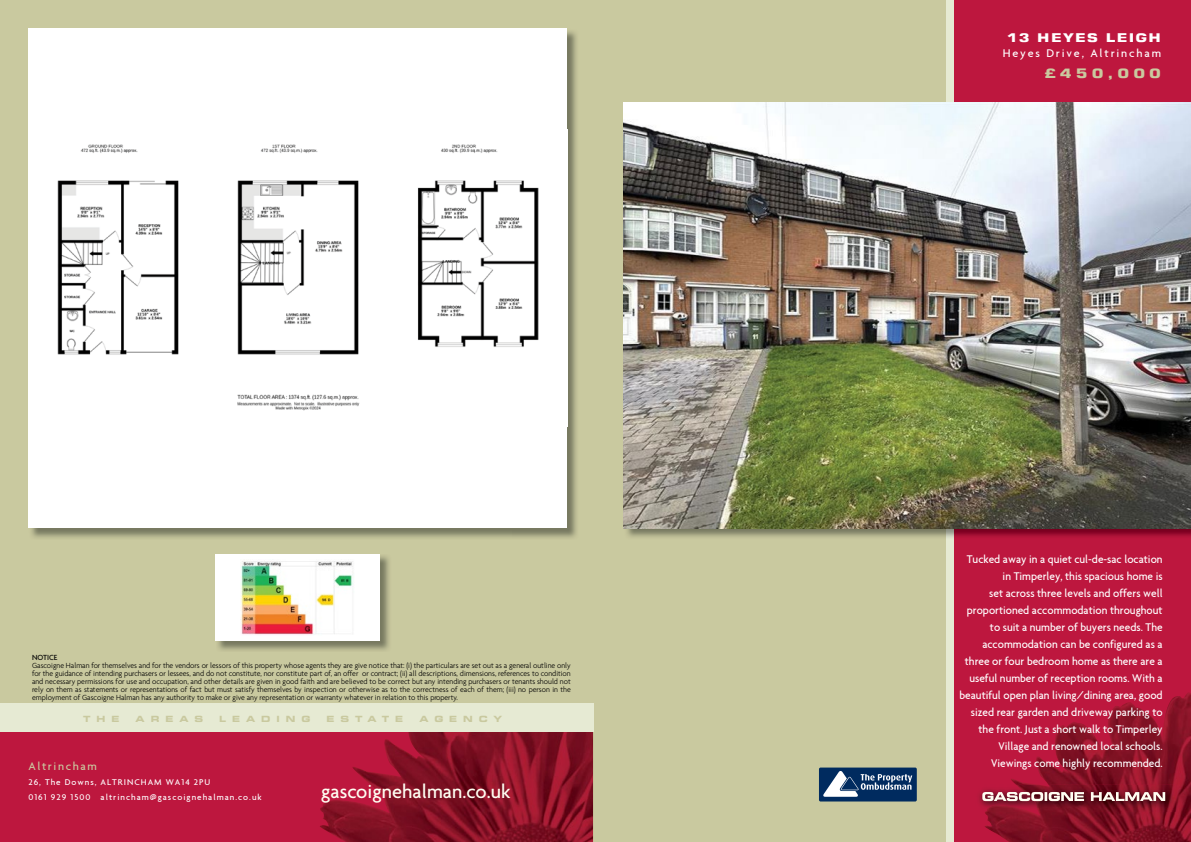
<style>
.page{position:relative;width:1191px;height:842px;background:#fff}
.page>*{position:absolute;margin:0;border:0;box-sizing:border-box;transform-origin:0 0}
.t1{font:500 20.3px "Agenda";color:#fffef2}
.t2{font:700 13px "Square 721 BT";letter-spacing:.24em;color:#cac99f;scale:1.3 1}
.t3{font:500 12px/17px "Agenda";color:#fff;text-align:right;scale:.94 1}
.t4{font:500 12px "Agenda";letter-spacing:.15em;color:#fff}
.t5{font:700 12px "Square 721 BT";letter-spacing:.085em;color:#fff;scale:1.3 1}
.t6{font:500 12px "Agenda";letter-spacing:.13em;color:#cac99f}
.t7{font:500 9px/15px "Agenda";letter-spacing:.11em;color:#fff}
.t8{font:700 expanded 8.5px "Square 721 BT";letter-spacing:.705em;color:#c9c99f}
.t9{font:300 8px/8px "Agenda";color:#000;text-align:justify}
.t10{font:500 8px "Agenda";color:#000}
</style>
<div class="page">
<div style="left:0;top:0;width:974px;height:842px;background:#c9c99f"></div>
<div style="left:950px;top:0;width:241px;height:842px;background:#bd173e"></div>
<div style="left:946px;top:0;width:7px;height:842px;background:#e6ead3"></div>
<img style="left:985px;top:692px;width:206px;height:150px">
<img style="left:979px;top:790px;width:6px;height:17px">
<img style="left:985px;top:785px;width:191px;height:27px">
<svg style="left:982px;top:792px;width:102px;height:9px"></svg>
<svg style="left:1090px;top:792px;width:75px;height:9px"></svg>
<div style="left:819px;top:767px;width:97px;height:34px;background:#002b5f;border-radius:2px"></div>
<svg style="left:823px;top:771px;width:89px;height:26px"></svg>
<div style="left:0;top:723px;width:585px;height:119px;background:#bd173e"></div>
<img style="left:320px;top:732px;width:273px;height:110px">
<div style="left:0;top:704px;width:593px;height:28px;background:#e6ead3"></div>
<img style="left:624px;top:528px;width:567px;height:11px">
<img style="left:624px;top:102px;width:567px;height:426px">
<img style="left:31px;top:31px;width:546px;height:507px">
<div style="left:28px;top:28px;width:539px;height:500px;background:#fff"></div>
<img style="left:57px;top:144px;width:482px;height:267px">
<img style="left:216px;top:556px;width:174px;height:95px">
<div style="left:216px;top:554px;width:164px;height:86px;background:#fff"></div>
<img style="left:241px;top:561px;width:112px;height:74px">
<p class="t10" style="left:32px;top:652px;width:27px">NOTICE</p>
<p class="t9" style="left:32px;top:661px;width:540px">Gascoigne Halman for themselves and for the vendors or lessors of this property whose agents they are give notice that: (i) the particulars are set out as a general outline only for the guidance of intending purchasers or lessees, and do not constitute, nor constitute part of, an offer or contract; (ii) all descriptions, dimensions, references to condition and necessary permissions for use and occupation, and other details are given in good faith and are believed to be correct but any intending purchasers or tenants should not rely on them as statements or representations of fact but must satisfy themselves by inspection or otherwise as to the correctness of each of them; (iii) no person in the employment of Gascoigne Halman has any authority to make or give any representation or warranty whatever in relation to this property.</p>
<p class="t8" style="left:83px;top:714px;width:38px">THE</p>
<p class="t8" style="left:136px;top:714px;width:69px">AREAS</p>
<p class="t8" style="left:219px;top:714px;width:93px">LEADING</p>
<p class="t8" style="left:326px;top:714px;width:78px">ESTATE</p>
<p class="t8" style="left:419px;top:714px;width:84px">AGENCY</p>
<h3 class="t6" style="left:28px;top:758px;width:70px">Altrincham</h3>
<p class="t7" style="left:28px;top:774px;width:235px">26, The Downs, ALTRINCHAM WA14 2PU<br>0161 929 1500 altrincham@gascoignehalman.co.uk</p>
<h1 class="t1" style="left:321px;top:779px;width:191px">gascoignehalman.co.uk</h1>
<h3 class="t5" style="left:1006px;top:30px;width:120px">13 HEYES LEIGH</h3>
<h3 class="t4" style="left:1003px;top:45px;width:160px">Heyes Drive, Altrincham</h3>
<h2 class="t2" style="left:1044px;top:65px;width:91px">£450,000</h2>
<p class="t3" style="left:959px;top:550px;width:218px">Tucked away in a quiet cul-de-sac location in Timperley, this spacious home is<br>set across three levels and offers well proportioned accommodation throughout to suit a number of buyers needs. The accommodation can be configured as a three or four bedroom home as there are a useful number of reception rooms. With a beautiful open plan living/dining area, good sized rear garden and driveway parking to the front. Just a short walk to Timperley Village and renowned local schools.<br>Viewings come highly recommended.</p>
</div>
